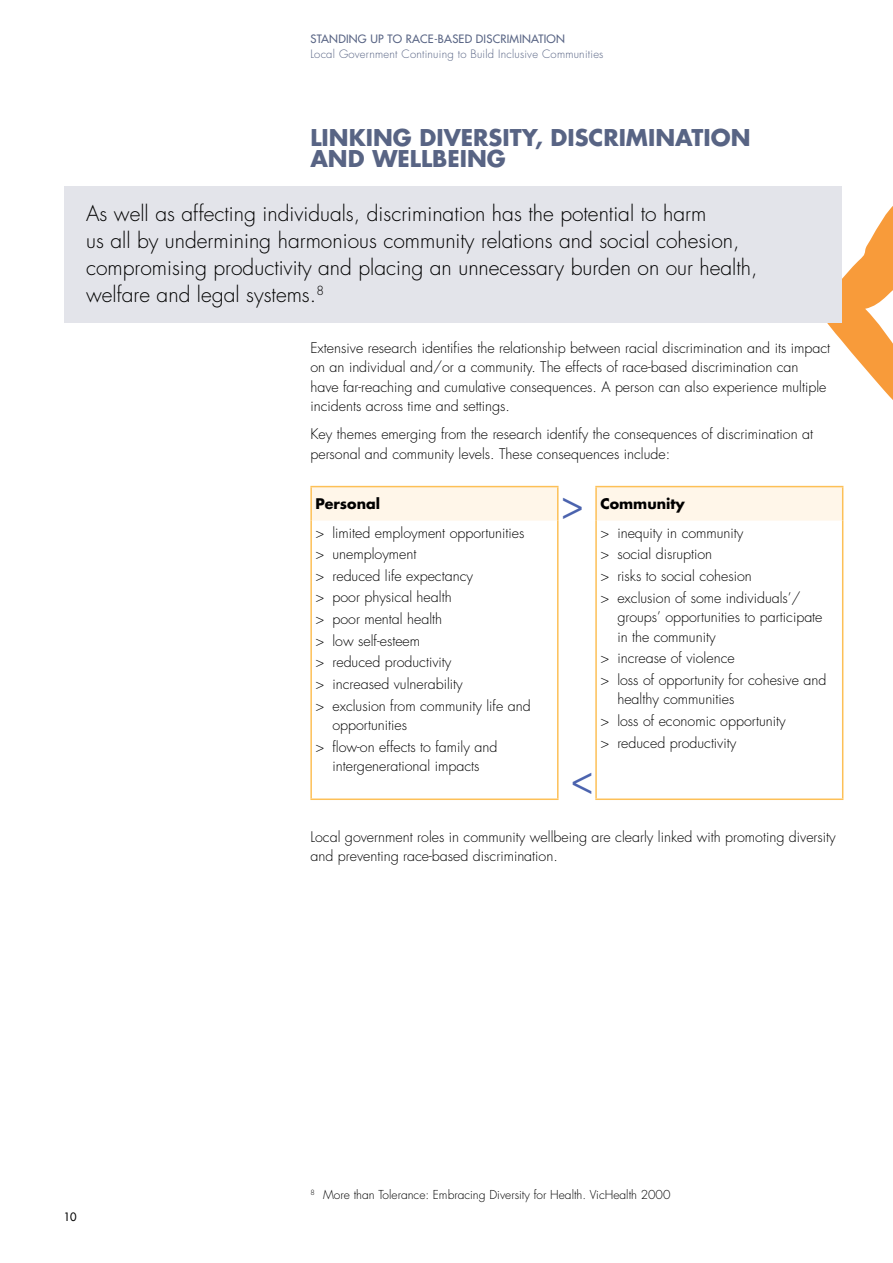
<style>
.page{position:relative;width:893px;height:1263px;background:#fff}
.page>*{position:absolute;margin:0;border:0;box-sizing:border-box;transform-origin:0 0}
.t1{font:700 condensed 42px "Minion Pro";color:#4b63ae}
.t2{font:700 22.5px/21px "Futura CE";color:#586484}
.t3{font:300 21px/27px "Futura";color:#000}
.t4{font:300 14.25px/21.6px "Futura";color:#000}
.t5{font:700 14.25px "Futura CE";color:#000}
.t6{font:300 12px "Futura";color:#000}
.t7{font:300 11.25px "Futura";letter-spacing:.02em;color:#586484}
.t8{font:11.25px "Futura";letter-spacing:.02em;color:#586484}
.t9{font:11.25px "Futura";color:#000}
</style>
<div class="page">
<svg style="left:312px;top:487px;width:508px;height:34px;background:#fef6e9"></svg>
<hr style="left:310px;top:486px;width:249px;height:1px;background:#fdc057">
<hr style="left:310px;top:487px;width:2px;height:34px;background:#fdc057">
<hr style="left:557px;top:487px;width:2px;height:34px;background:#fdc057">
<hr style="left:310px;top:521px;width:2px;height:277px;background:#fdc057">
<hr style="left:557px;top:521px;width:2px;height:277px;background:#fdc057">
<hr style="left:310px;top:798px;width:249px;height:2px;background:#fdc057">
<hr style="left:595px;top:486px;width:248px;height:1px;background:#fdc057">
<hr style="left:595px;top:487px;width:2px;height:34px;background:#fdc057">
<hr style="left:595px;top:521px;width:2px;height:277px;background:#fdc057">
<hr style="left:595px;top:798px;width:248px;height:2px;background:#fdc057">
<svg style="left:820px;top:207px;width:72px;height:593px"></svg>
<div style="left:65px;top:186px;width:777px;height:137px;background:#e3e4ea"></div>
<p class="t8" style="left:310px;top:31px;width:256px">STANDING UP TO RACE-BASED DISCRIMINATION</p>
<p class="t7" style="left:310px;top:47px;width:295px">Local Government Continuing to Build Inclusive Communities</p>
<h2 class="t2" style="left:310px;top:126px;width:442px">LINKING DIVERSITY, DISCRIMINATION<br>AND WELLBEING</h2>
<p class="t3" style="left:86px;top:200px;width:673px">As well as affecting individuals, discrimination has the potential to harm<br>us all by undermining harmonious community relations and social cohesion, compromising productivity and placing an unnecessary burden on our health, welfare and legal systems.<sup>8</sup></p>
<p class="t4" style="left:310px;top:338px;width:521px;line-height:19.5px">Extensive research identifies the relationship between racial discrimination and its impact on an individual and/or a community. The effects of race-based discrimination can have far-reaching and cumulative consequences. A person can also experience multiple incidents across time and settings.</p>
<p class="t4" style="left:310px;top:424px;width:504px;line-height:19.5px">Key themes emerging from the research identify the consequences of discrimination at personal and community levels. These consequences include:</p>
<p class="t5" style="left:315px;top:493px;width:66px">Personal</p>
<p class="t5" style="left:600px;top:493px;width:86px">Community</p>
<p class="t4" style="left:315px;top:522px;width:217px">&gt; limited employment opportunities &gt; unemployment<br>&gt; reduced life expectancy<br>&gt; poor physical health<br>&gt; poor mental health<br>&gt; low self-esteem<br>&gt; reduced productivity<br>&gt; increased vulnerability<br>&gt; exclusion from community life and</p>
<p class="t4" style="left:315px;top:714px;width:183px;text-indent:17px">opportunities<br>&gt; flow-on effects to family and</p>
<p class="t4" style="left:332px;top:755px;width:149px">intergenerational impacts</p>
<h1 class="t1" style="left:561px;top:476px;width:25px">&gt;</h1>
<p class="t4" style="left:600px;top:522px;width:202px">&gt; inequity in community<br>&gt; social disruption<br>&gt; risks to social cohesion<br>&gt; exclusion of some individuals’/</p>
<p class="t4" style="left:617px;top:607px;width:207px;line-height:19.5px">groups’ opportunities to participate in the community</p>
<p class="t4" style="left:600px;top:647px;width:228px">&gt; increase of violence<br>&gt; loss of opportunity for cohesive and</p>
<p class="t4" style="left:600px;top:688px;width:187px;text-indent:17px">healthy communities<br>&gt; loss of economic opportunity &gt; reduced productivity</p>
<p class="t4" style="left:310px;top:827px;width:527px;line-height:19.5px">Local government roles in community wellbeing are clearly linked with promoting diversity and preventing race-based discrimination.</p>
<p class="t9" style="left:64px;top:1209px;width:15px">10</p>
<p class="t6" style="left:310px;top:1187px;width:362px"><sup>8</sup> More than Tolerance: Embracing Diversity for Health. VicHealth 2000</p>
</div>
